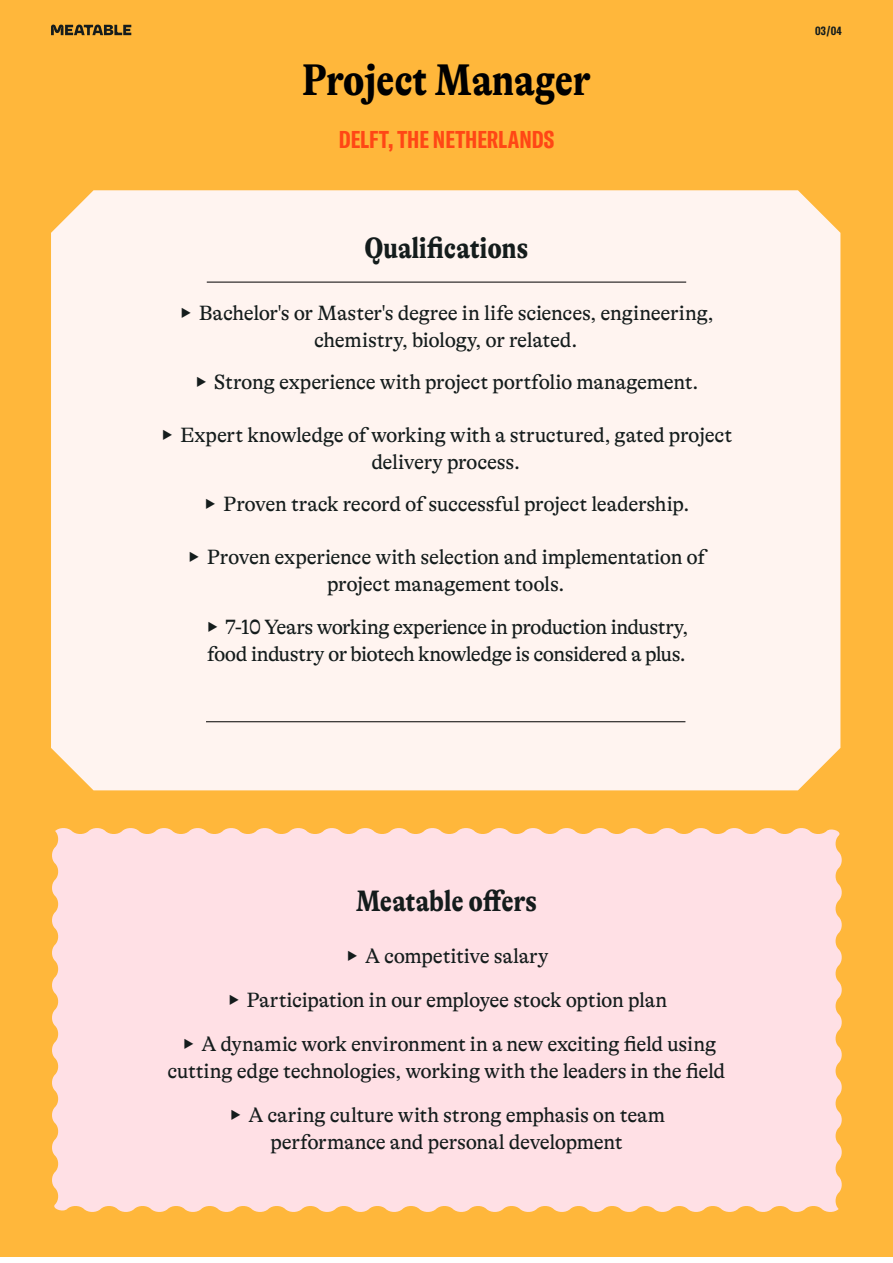
<style>
.page{position:relative;width:893px;height:1263px;background:#fff}
.page>*{position:absolute;margin:0;border:0;box-sizing:border-box;transform-origin:0 0}
.t1{font:700 condensed 45px "GT Alpina Betav 6";color:#000}
.t2{font:700 condensed 30px "GT Alpina Betav 6";color:#141c1c}
.t3{font:700 extra-condensed 24px "GT America";color:#ff4715}
.t4{font:21px/27px "GT Alpina Betav 6";letter-spacing:-.02em;color:#141c1c;text-align:center}
.t5{font:700 extra-condensed 12px "GT America";color:#141c1c}
</style>
<div class="page">
<div style="left:0;top:0;width:893px;height:1256px;background:#ffb73b"></div>
<div style="left:52px;top:828px;width:790px;height:384px;background:#ffe0e5"></div>
<div style="left:51px;top:190px;width:789px;height:600px;background:#fff4f0"></div>
<hr style="left:207px;top:282px;width:479px;height:1px;background:#000">
<hr style="left:206px;top:721px;width:479px;height:1px;background:#000">
<svg style="left:51px;top:25px;width:80px;height:10px"></svg>
<h1 class="t1" style="left:302px;top:55px;width:290px">Project Manager</h1>
<p class="t3" style="left:339px;top:125px;width:217px">DELFT, THE NETHERLANDS</p>
<h2 class="t2" style="left:364px;top:231px;width:166px">Qualifications</h2>
<p class="t4" style="left:178px;top:300px;width:537px">▸ Bachelor's or Master's degree in life sciences, engineering, chemistry, biology, or related.</p>
<p class="t4" style="left:193px;top:369px;width:507px">▸ Strong experience with project portfolio management.</p>
<p class="t4" style="left:159px;top:421px;width:575px">▸ Expert knowledge of working with a structured, gated project delivery process.</p>
<p class="t4" style="left:202px;top:490px;width:489px">▸ Proven track record of successful project leadership.</p>
<p class="t4" style="left:186px;top:543px;width:522px">▸ Proven experience with selection and implementation of project management tools.</p>
<p class="t4" style="left:205px;top:613px;width:485px;text-align:left">▸ 7-10 Years working experience in production industry, food industry or biotech knowledge is considered a plus.</p>
<p class="t5" style="left:815px;top:23px;width:28px">03/04</p>
<h2 class="t2" style="left:356px;top:884px;width:183px">Meatable offers</h2>
<p class="t4" style="left:181px;top:934px;width:537px;line-height:44px">▸ A competitive salary<br>▸ Participation in our employee stock option plan<br>▸ A dynamic work environment in a new exciting field using</p>
<p class="t4" style="left:167px;top:1049px;width:559px;line-height:44px">cutting edge technologies, working with the leaders in the field ▸ A caring culture with strong emphasis on team</p>
<p class="t4" style="left:270px;top:1129px;width:354px">performance and personal development</p>
</div>
